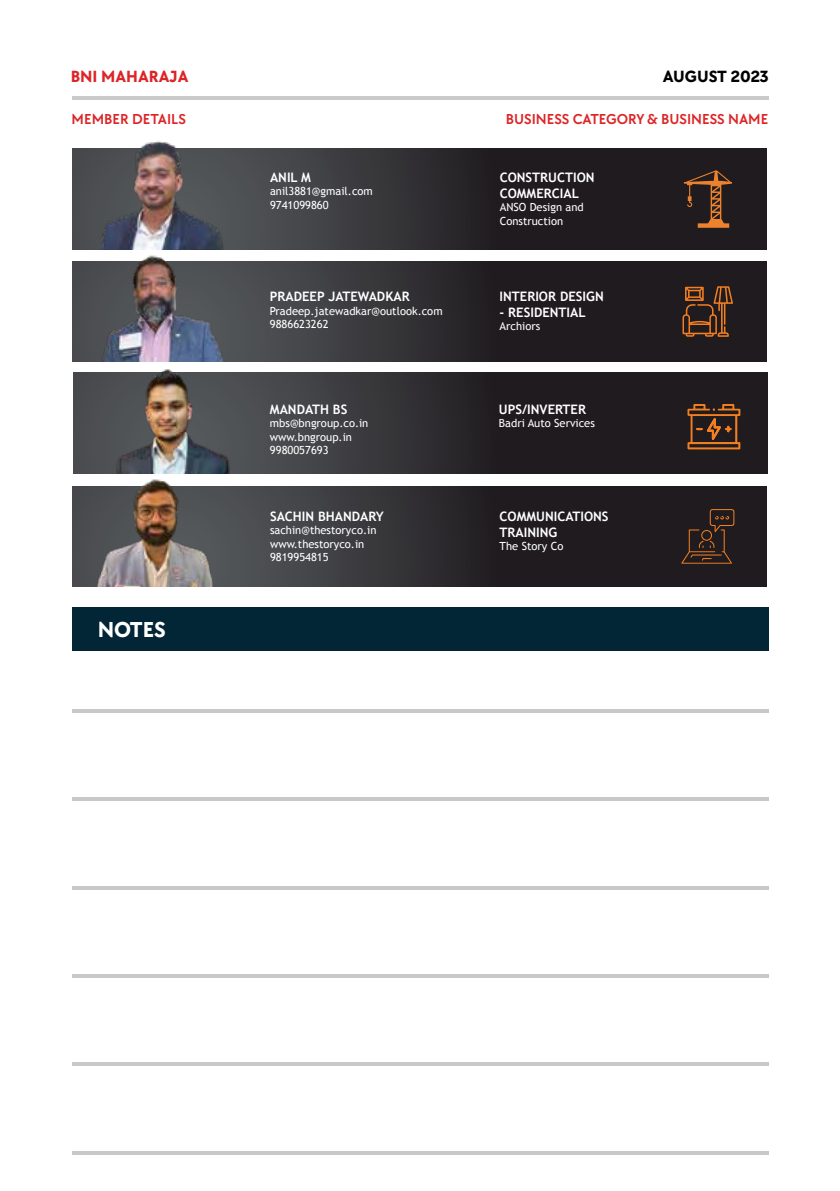
<style>
.page{position:relative;width:840px;height:1191px;background:#fff}
.page>*{position:absolute;margin:0;border:0;box-sizing:border-box;transform-origin:0 0}
.t1{font:700 22.4px "TT Chocolates Trl";color:#fff}
.t2{font:700 16.8px "TT Chocolates Trl";color:#dd2427}
.t3{font:700 16.8px "TT Chocolates Trl";letter-spacing:-.01em;color:#010101}
.t4{font:600 15px "TT Chocolates Trl";color:#dd2427}
.t5{font:700 13px/15.6px "Trebuchet MS";color:#fff}
.t6{font:11.2px/13.4px "Trebuchet MS";color:#fff}
</style>
<div class="page">
<hr style="left:72px;top:1151px;width:695px;height:3px;background:#c8c8c8">
<hr style="left:72px;top:96px;width:695px;height:4px;background:#cacac9">
<hr style="left:72px;top:709px;width:695px;height:4px;background:#c8c8c8">
<hr style="left:72px;top:797px;width:695px;height:4px;background:#c8c8c8">
<hr style="left:72px;top:886px;width:695px;height:3px;background:#c8c8c8">
<hr style="left:72px;top:974px;width:695px;height:4px;background:#c8c8c8">
<hr style="left:72px;top:1062px;width:695px;height:4px;background:#c8c8c8">
<div style="left:72px;top:607px;width:695px;height:44px;background:#022636"></div>
<svg style="left:72px;top:261px;width:694px;height:101px;background:#2d2b2e"></svg>
<img style="left:89px;top:255px;width:147px;height:107px">
<svg style="left:682px;top:286px;width:50px;height:51px;background:#5c371f"></svg>
<svg style="left:269px;top:149px;width:497px;height:100px;background:#2a272b"></svg>
<svg style="left:683px;top:170px;width:48px;height:58px;background:#523422"></svg>
<img style="left:72px;top:141px;width:197px;height:108px">
<svg style="left:269px;top:373px;width:498px;height:100px;background:#2a272b"></svg>
<svg style="left:687px;top:404px;width:53px;height:45px;background:#60391f"></svg>
<img style="left:73px;top:369px;width:196px;height:104px">
<svg style="left:72px;top:486px;width:694px;height:101px;background:#2f2d30"></svg>
<svg style="left:681px;top:509px;width:53px;height:54px;background:#36261f"></svg>
<img style="left:95px;top:479px;width:120px;height:108px">
<h2 class="t3" style="left:662px;top:64px;width:107px">AUGUST 2023</h2>
<h2 class="t2" style="left:71px;top:65px;width:119px">BNI MAHARAJA</h2>
<h3 class="t4" style="left:72px;top:109px;width:116px">MEMBER DETAILS</h3>
<h3 class="t4" style="left:505px;top:109px;width:264px">BUSINESS CATEGORY &amp; BUSINESS NAME</h3>
<h1 class="t1" style="left:98px;top:613px;width:70px">NOTES</h1>
<p class="t5" style="left:270px;top:170px;width:42px">ANIL M</p>
<p class="t6" style="left:270px;top:185px;width:104px">anil3881@gmail.com<br>9741099860</p>
<p class="t5" style="left:270px;top:289px;width:141px">PRADEEP JATEWADKAR</p>
<p class="t6" style="left:270px;top:304px;width:174px">Pradeep.jatewadkar@outlook.com<br>9886623262</p>
<p class="t5" style="left:270px;top:401px;width:79px">MANDATH BS</p>
<p class="t6" style="left:270px;top:416px;width:100px">mbs@bngroup.co.in www.bngroup.in<br>9980057693</p>
<p class="t5" style="left:270px;top:508px;width:115px">SACHIN BHANDARY</p>
<p class="t6" style="left:270px;top:524px;width:108px">sachin@thestoryco.in www.thestoryco.in<br>9819954815</p>
<p class="t5" style="left:499px;top:170px;width:96px">CONSTRUCTION<br>COMMERCIAL</p>
<p class="t6" style="left:499px;top:201px;width:85px">ANSO Design and<br>Construction</p>
<p class="t5" style="left:499px;top:289px;width:105px">INTERIOR DESIGN</p>
<p class="t5" style="left:499px;top:304px;width:88px">- RESIDENTIAL</p>
<p class="t6" style="left:499px;top:320px;width:42px">Archiors</p>
<p class="t5" style="left:498px;top:401px;width:88px">UPS/INVERTER</p>
<p class="t6" style="left:498px;top:416px;width:97px">Badri Auto Services</p>
<p class="t5" style="left:499px;top:508px;width:110px">COMMUNICATIONS<br>TRAINING</p>
<p class="t6" style="left:499px;top:539px;width:65px">The Story Co</p>
</div>
